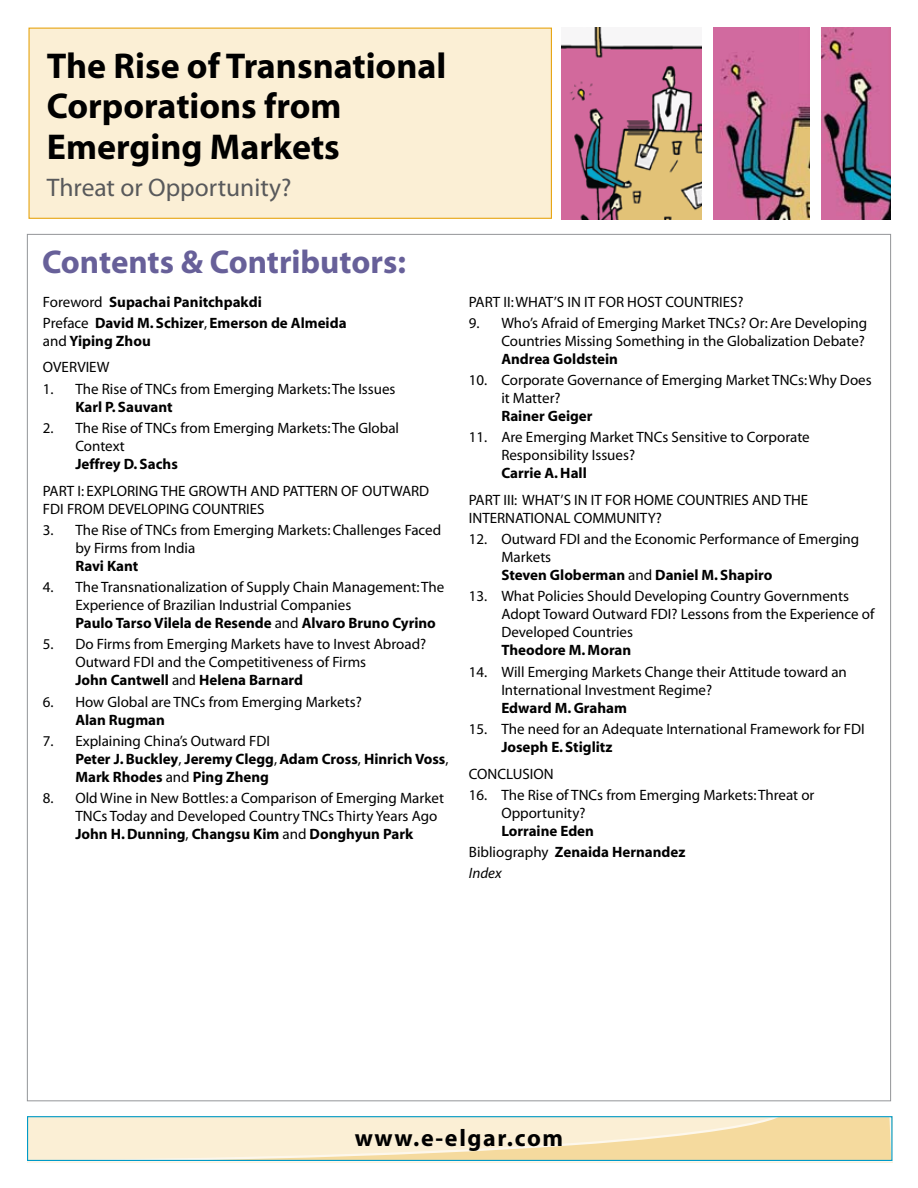
<style>
.page{position:relative;width:918px;height:1188px;background:#fff}
.page>*{position:absolute;margin:0;border:0;box-sizing:border-box;transform-origin:0 0}
.t1{font:700 36px/40.5px "Myriad";color:#000}
.t2{font:700 33px "Myriad";color:#676099}
.t3{font:25.5px "Myriad";color:#58595b}
.t4{font:700 24px "Myriad";letter-spacing:.07em;color:#000}
.t5{font:15px/18px "Myriad";color:#000}
.t6{font:700 15px/21.3px "Myriad";color:#000}
.s1{font-weight:400}
.s2{font-weight:700}
.s3{font-weight:400;font-style:italic}
</style>
<div class="page">
<div style="left:28px;top:28px;width:524px;height:191px;background:#fbefd5;border:1px solid #e7a614"></div>
<svg style="left:27px;top:1116px;width:866px;height:47px;background:#f9e9c5"></svg>
<div style="left:27px;top:1116px;width:865px;height:45px;border:1px solid #009ac8"></div>
<img style="left:562px;top:27px;width:139px;height:192px">
<img style="left:713px;top:27px;width:97px;height:192px">
<img style="left:822px;top:27px;width:69px;height:192px">
<h1 class="t1" style="left:47px;top:47px;width:401px">The Rise of Transnational<br>Corporations from<br>Emerging Markets</h1>
<h3 class="t3" style="left:47px;top:175px;width:246px">Threat or Opportunity?</h3>
<h2 class="t2" style="left:42px;top:245px;width:365px">Contents &amp; Contributors:</h2>
<p class="t6" style="left:43px;top:291px;width:305px"><span class="s1">Foreword</span> Supachai Panitchpakdi<br><span class="s1">Preface</span> David M. Schizer<span class="s1">,</span> Emerson de Almeida</p>
<p class="t5" style="left:43px;top:328px;width:109px;line-height:26.7px">and <span class="s2">Yiping Zhou<br></span>OVERVIEW</p>
<p class="t5" style="left:43px;top:380px;width:354px">1. The Rise of TNCs from Emerging Markets: The Issues</p>
<p class="t6" style="left:75px;top:397px;width:99px">Karl P. Sauvant</p>
<p class="t5" style="left:75px;top:420px;width:325px;text-indent:-32px">2. The Rise of TNCs from Emerging Markets: The Global<br>Context</p>
<p class="t6" style="left:75px;top:454px;width:104px">Jeffrey D. Sachs</p>
<p class="t5" style="left:43px;top:482px;width:388px">PART I: EXPLORING THE GROWTH AND PATTERN OF OUTWARD<br>FDI FROM DEVELOPING COUNTRIES</p>
<p class="t5" style="left:75px;top:521px;width:367px;text-indent:-32px">3. The Rise of TNCs from Emerging Markets: Challenges Faced by Firms from India</p>
<p class="t6" style="left:75px;top:556px;width:65px">Ravi Kant</p>
<p class="t5" style="left:75px;top:579px;width:370px;text-indent:-32px">4. The Transnationalization of Supply Chain Management: The<br>Experience of Brazilian Industrial Companies<br><span class="s2">Paulo Tarso Vilela de Resende</span> and <span class="s2">Alvaro Bruno Cyrino</span></p>
<p class="t5" style="left:75px;top:636px;width:352px;text-indent:-32px">5. Do Firms from Emerging Markets have to Invest Abroad?<br>Outward FDI and the Competitiveness of Firms<br><span class="s2">John Cantwell</span> and <span class="s2">Helena Barnard</span></p>
<p class="t5" style="left:43px;top:693px;width:320px">6. How Global are TNCs from Emerging Markets?</p>
<p class="t6" style="left:75px;top:709px;width:91px">Alan Rugman</p>
<p class="t6" style="left:75px;top:732px;width:375px;line-height:18px;text-indent:-32px"><span class="s1">7. Explaining China’s Outward FDI<br></span>Peter J. Buckley<span class="s1">,</span> Jeremy Clegg<span class="s1">,</span> Adam Cross<span class="s1">,</span> Hinrich Voss<span class="s1">,<br></span>Mark Rhodes <span class="s1">and</span> Ping Zheng</p>
<p class="t5" style="left:75px;top:790px;width:370px;text-indent:-32px">8. Old Wine in New Bottles: a Comparison of Emerging Market<br>TNCs Today and Developed Country TNCs Thirty Years Ago<br><span class="s2">John H. Dunning</span>, <span class="s2">Changsu Kim</span> and <span class="s2">Donghyun Park</span></p>
<p class="t5" style="left:469px;top:293px;width:276px">PART II: WHAT’S IN IT FOR HOST COUNTRIES?</p>
<p class="t5" style="left:469px;top:314px;width:400px;text-align:right">9. Who’s Afraid of Emerging Market TNCs? Or: Are Developing<br>Countries Missing Something in the Globalization Debate?</p>
<p class="t6" style="left:501px;top:349px;width:118px">Andrea Goldstein</p>
<p class="t5" style="left:501px;top:372px;width:372px;text-indent:-32px">10. Corporate Governance of Emerging Market TNCs: Why Does it Matter?</p>
<p class="t6" style="left:501px;top:406px;width:93px">Rainer Geiger</p>
<p class="t5" style="left:501px;top:429px;width:310px;text-indent:-32px">11. Are Emerging Market TNCs Sensitive to Corporate<br>Responsibility Issues?</p>
<p class="t6" style="left:501px;top:463px;width:87px">Carrie A. Hall</p>
<p class="t5" style="left:469px;top:492px;width:341px">PART III: WHAT’S IN IT FOR HOME COUNTRIES AND THE<br>INTERNATIONAL COMMUNITY?</p>
<p class="t5" style="left:501px;top:531px;width:360px;text-indent:-32px">12. Outward FDI and the Economic Performance of Emerging<br>Markets<br><span class="s2">Steven Globerman</span> and <span class="s2">Daniel M. Shapiro</span></p>
<p class="t5" style="left:501px;top:588px;width:375px;text-indent:-32px">13. What Policies Should Developing Country Governments<br>Adopt Toward Outward FDI? Lessons from the Experience of<br>Developed Countries</p>
<p class="t6" style="left:501px;top:640px;width:131px">Theodore M. Moran</p>
<p class="t5" style="left:501px;top:663px;width:347px;text-indent:-32px">14. Will Emerging Markets Change their Attitude toward an<br>International Investment Regime?</p>
<p class="t6" style="left:501px;top:697px;width:127px">Edward M. Graham</p>
<p class="t5" style="left:469px;top:721px;width:397px">15. The need for an Adequate International Framework for FDI</p>
<p class="t6" style="left:501px;top:737px;width:113px">Joseph E. Stiglitz</p>
<p class="t5" style="left:469px;top:765px;width:86px">CONCLUSION</p>
<p class="t5" style="left:501px;top:786px;width:315px;text-indent:-32px">16. The Rise of TNCs from Emerging Markets: Threat or<br>Opportunity?</p>
<p class="t6" style="left:469px;top:821px;width:218px;text-indent:32px">Lorraine Eden<br><span class="s1">Bibliography</span> Zenaida Hernandez<br><span class="s3">Index</span></p>
<h3 class="t4" style="left:355px;top:1125px;width:210px">www.e-elgar.com</h3>
</div>
